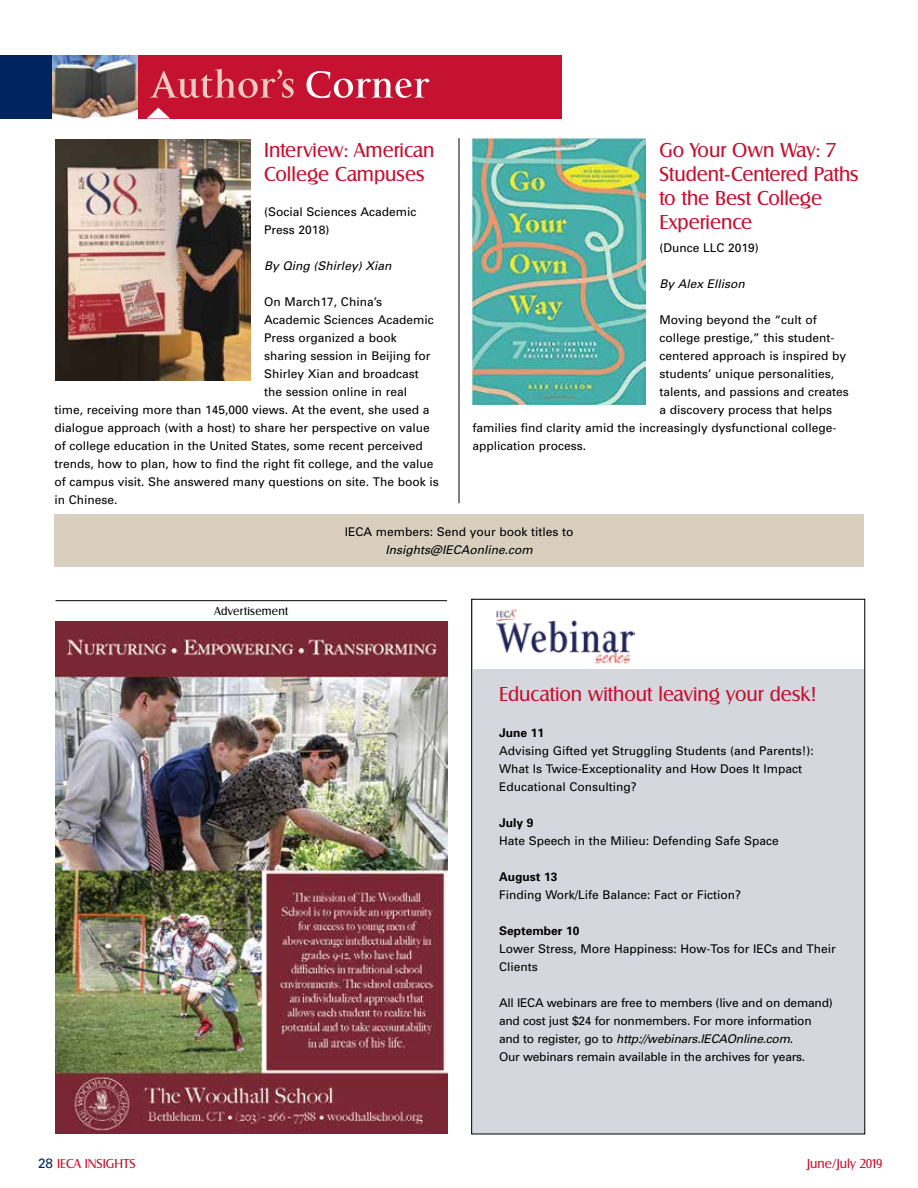
<style>
.page{position:relative;width:918px;height:1188px;background:#fff}
.page>*{position:absolute;margin:0;border:0;box-sizing:border-box;transform-origin:0 0}
.t1{font:21px/24px "Salzburg RR";color:#c41230}
.t2{font:13.5px "Salzburg RR";color:#c41230}
.t3{font:12px/18px "Univers";color:#000}
.t4{font:12px/18px "Univers";letter-spacing:-.02em;color:#000}
.t5{font:italic 12px "Univers";color:#000}
.t6{font:700 12px "Univers";color:#000}
.t7{font:12px "Salzburg RR";letter-spacing:.02em;color:#000}
.s1{font-style:italic}
.s2{font-family:"Univers";color:#00245d}
</style>
<div class="page">
<div style="left:472px;top:599px;width:393px;height:535px;background:#d4d7de"></div>
<div style="left:473px;top:600px;width:391px;height:69px;background:#fff"></div>
<img style="left:496px;top:609px;width:139px;height:55px">
<hr style="left:56px;top:600px;width:391px;height:1px;background:#000">
<div style="left:138px;top:55px;width:424px;height:64px;background:#c41230"></div>
<div style="left:0;top:55px;width:53px;height:64px;background:#00245d"></div>
<svg style="left:150px;top:69px;width:144px;height:29px"></svg>
<svg style="left:306px;top:71px;width:123px;height:27px"></svg>
<svg style="left:147px;top:108px;width:23px;height:10px"></svg>
<img style="left:53px;top:55px;width:85px;height:64px">
<img style="left:56px;top:139px;width:195px;height:242px">
<div style="left:54px;top:514px;width:810px;height:53px;background:#d8cfbf"></div>
<img style="left:56px;top:621px;width:391px;height:513px">
<img style="left:473px;top:138px;width:173px;height:267px">
<hr style="left:459px;top:138px;width:1px;height:365px;background:#000">
<h1 class="t1" style="left:659px;top:138px;width:201px">Go Your Own Way: 7<br>Student-Centered Paths to the Best College<br>Experience</h1>
<p class="t3" style="left:659px;top:239px;width:101px">(Dunce LLC 2019)</p>
<p class="t5" style="left:659px;top:276px;width:87px">By Alex Ellison</p>
<p class="t3" style="left:659px;top:311px;width:159px">Moving beyond the “cult of</p>
<p class="t3" style="left:659px;top:329px;width:177px">college prestige,” this student-</p>
<p class="t3" style="left:659px;top:347px;width:188px">centered approach is inspired by</p>
<p class="t3" style="left:659px;top:365px;width:176px">students’ unique personalities,</p>
<p class="t3" style="left:659px;top:383px;width:191px">talents, and passions and creates</p>
<p class="t3" style="left:659px;top:401px;width:174px">a discovery process that helps</p>
<p class="t3" style="left:473px;top:419px;width:365px">families find clarity amid the increasingly dysfunctional college-</p>
<p class="t3" style="left:473px;top:437px;width:115px">application process.</p>
<h1 class="t1" style="left:264px;top:138px;width:172px">Interview: American<br>College Campuses</h1>
<p class="t3" style="left:264px;top:203px;width:154px">(Social Sciences Academic<br>Press 2018)</p>
<p class="t5" style="left:264px;top:258px;width:129px">By Qing (Shirley) Xian</p>
<p class="t3" style="left:264px;top:293px;width:119px">On March17, China’s</p>
<p class="t3" style="left:264px;top:311px;width:171px">Academic Sciences Academic</p>
<p class="t3" style="left:264px;top:329px;width:134px">Press organized a book</p>
<p class="t3" style="left:264px;top:347px;width:168px">sharing session in Beijing for</p>
<p class="t3" style="left:264px;top:365px;width:156px">Shirley Xian and broadcast</p>
<p class="t3" style="left:264px;top:383px;width:144px">the session online in real</p>
<p class="t3" style="left:54px;top:401px;width:377px">time, receiving more than 145,000 views. At the event, she used a</p>
<p class="t3" style="left:54px;top:419px;width:377px">dialogue approach (with a host) to share her perspective on value</p>
<p class="t3" style="left:54px;top:437px;width:370px">of college education in the United States, some recent perceived</p>
<p class="t3" style="left:54px;top:455px;width:381px">trends, how to plan, how to find the right fit college, and the value</p>
<p class="t3" style="left:54px;top:473px;width:386px">of campus visit. She answered many questions on site. The book is</p>
<p class="t3" style="left:54px;top:491px;width:65px">in Chinese.</p>
<p class="t3" style="left:345px;top:523px;width:230px">IECA members: Send your book titles to</p>
<p class="t5" style="left:385px;top:543px;width:149px">Insights@IECAonline.com</p>
<p class="t7" style="left:214px;top:604px;width:75px">Advertisement</p>
<h1 class="t1" style="left:499px;top:683px;width:318px">Education without leaving your desk!</h1>
<p class="t6" style="left:499px;top:725px;width:47px">June 11</p>
<p class="t3" style="left:499px;top:742px;width:316px">Advising Gifted yet Struggling Students (and Parents!):<br>What Is Twice-Exceptionality and How Does It Impact<br>Educational Consulting?</p>
<p class="t6" style="left:499px;top:815px;width:36px">July 9</p>
<p class="t3" style="left:499px;top:832px;width:281px">Hate Speech in the Milieu: Defending Safe Space</p>
<p class="t6" style="left:499px;top:869px;width:60px">August 13</p>
<p class="t3" style="left:499px;top:886px;width:243px">Finding Work/Life Balance: Fact or Fiction?</p>
<p class="t6" style="left:499px;top:923px;width:82px">September 10</p>
<p class="t3" style="left:499px;top:940px;width:338px">Lower Stress, More Happiness: How-Tos for IECs and Their<br>Clients</p>
<p class="t4" style="left:499px;top:994px;width:335px">All IECA webinars are free to members (live and on demand) and cost just $24 for nonmembers. For more information and to register, go to <span class="s1">http://webinars.IECAOnline.com</span>.<br>Our webinars remain available in the archives for years.</p>
<p class="t2" style="left:38px;top:1156px;width:99px"><span class="s2">28</span> IECA INSIGHTS</p>
<p class="t2" style="left:807px;top:1156px;width:77px">June/July 2019</p>
</div>
